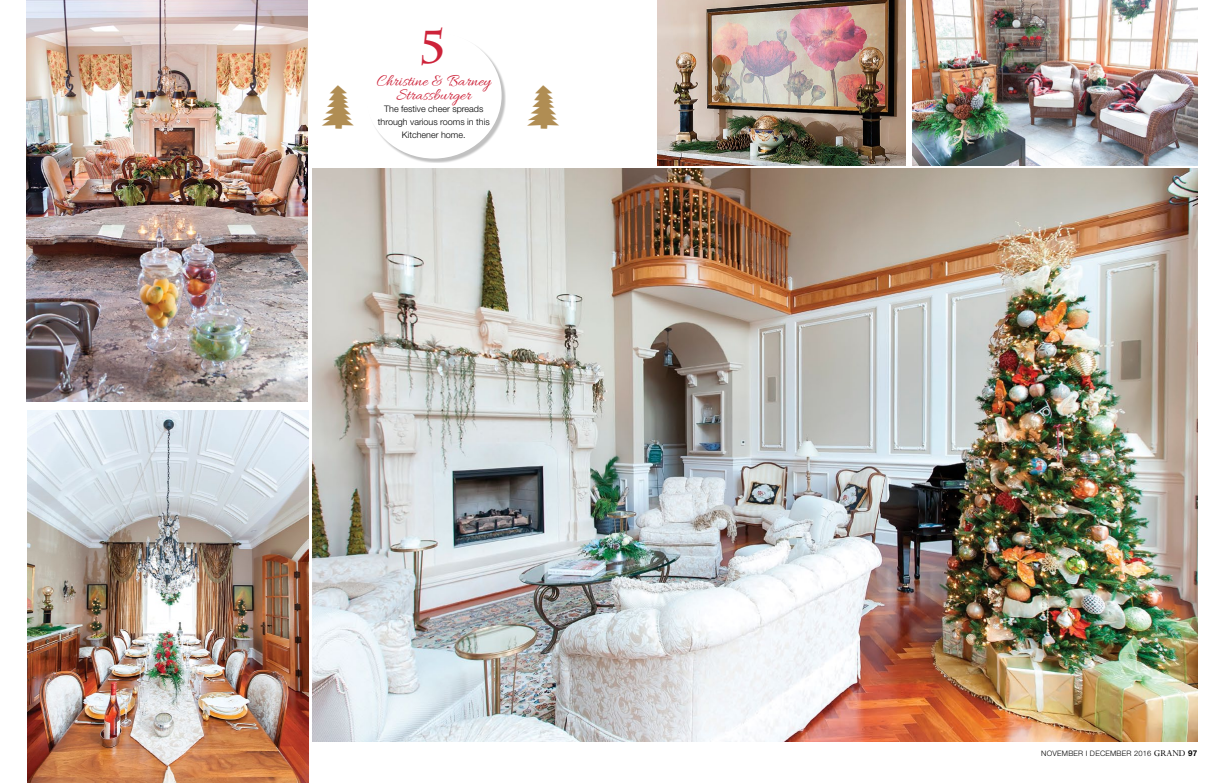
<style>
.page{position:relative;width:1224px;height:783px;background:#fff}
.page>*{position:absolute;margin:0;border:0;box-sizing:border-box;transform-origin:0 0}
.t1{font:48px "Plants";color:#b08d53}
.t2{font:700 46px "Charlemagne Std";color:#cd2239}
.t3{font:17px/14px "Allura";color:#cd2239;text-align:center}
.t4{font:300 9px/13px "Helvetica Neue LT Std";color:#000;text-align:center}
.t5{font:300 7.5px "Helvetica Neue LT Std";letter-spacing:.03em;color:#000}
.s1{font-family:"Perpetua Std";font-weight:400;font-size:10px}
.s2{font-weight:700;font-size:8px}
</style>
<div class="page">
<img style="left:312px;top:168px;width:885px;height:574px">
<img style="left:27px;top:0;width:280px;height:402px">
<img style="left:28px;top:410px;width:280px;height:373px">
<img style="left:658px;top:0;width:248px;height:165px">
<img style="left:912px;top:0;width:285px;height:165px">
<div style="left:367px;top:34px;width:139px;height:129px;background:#000;opacity:.25"></div>
<div style="left:366px;top:32px;width:136px;height:127px;background:#fff;border-radius:50%"></div>
<h2 class="t2" style="left:420px;top:20px;width:28px">5</h2>
<h3 class="t3" style="left:377px;top:75px;width:116px">Christine &amp; Barney<br>Strassburger</h3>
<p class="t4" style="left:378px;top:102px;width:113px">The festive cheer spreads through various rooms in this<br>Kitchener home.</p>
<h1 class="t1" style="left:320px;top:86px;width:37px">'</h1>
<h1 class="t1" style="left:525px;top:86px;width:37px">'</h1>
<p class="t5" style="left:1041px;top:749px;width:157px">NOVEMBER I DECEMBER 2016 <span class="s1">GRAND</span> <span class="s2">97</span></p>
</div>
